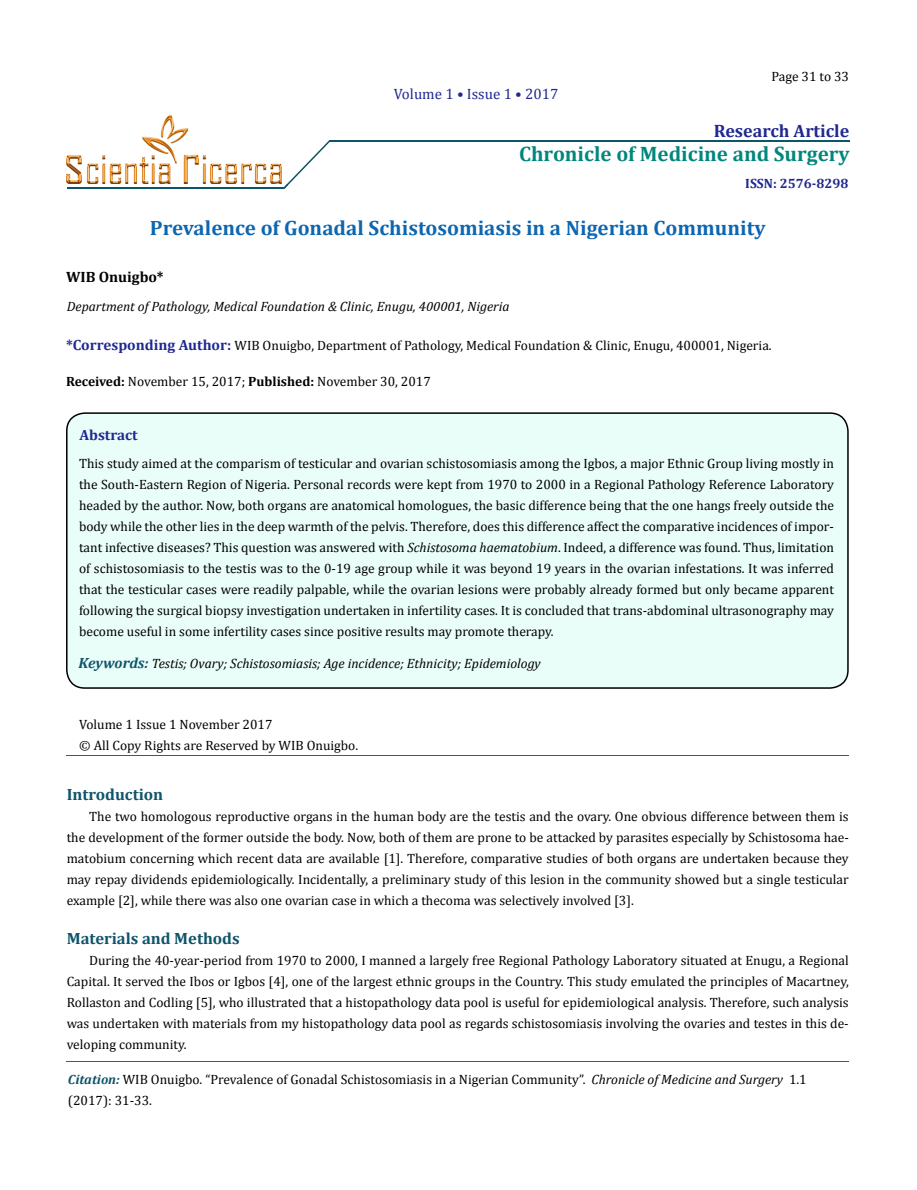
<style>
.page{position:relative;width:917px;height:1190px;background:#fff}
.page>*{position:absolute;margin:0;border:0;box-sizing:border-box;transform-origin:0 0}
.t1{font:700 21px "Cambria";color:#00877d}
.t2{font:700 20.85px "Cambria";color:#0d66b1}
.t3{font:700 18px "Cambria";color:#202891}
.t4{font:700 16.35px "Cambria";color:#0e546a}
.t5{font:15px "Cambria";color:#202891}
.t6{font:700 15px "Cambria";color:#000}
.t7{font:700 14.85px "Cambria";color:#202891}
.t8{font:13.5px/21px "Cambria";color:#000;text-align:justify}
.t9{font:italic 13.5px "Cambria";color:#000}
.t10{font:700 13.5px "Cambria";color:#202891}
.s1{font-weight:700;font-size:14.85px;color:#202891}
.s2{font-weight:700}
.s3{font-style:italic}
.s4{font-weight:700;font-size:14.85px;color:#0e546a}
.s5{font-weight:700;font-style:italic;font-size:13.35px;color:#0e546a}
</style>
<div class="page">
<div style="left:67px;top:413px;width:781px;height:275px;background:#e9fdf9;border-radius:18px"></div>
<div style="left:66px;top:412px;width:782px;height:276px;border:2px solid #000;border-radius:18px"></div>
<hr style="left:329px;top:140px;width:520px;height:2px;background:#0e546a">
<hr style="left:67px;top:187px;width:218px;height:1px;background:#0e546a">
<hr style="left:67px;top:1061px;width:781px;height:1px;background:#0d66b1">
<hr style="left:67px;top:755px;width:781px;height:1px;background:#0d66b1">
<img style="left:67px;top:115px;width:214px;height:68px">
<svg style="left:284px;top:140px;width:46px;height:49px"></svg>
<p class="t5" style="left:394px;top:85px;width:166px">Volume 1 • Issue 1 • 2017</p>
<p class="t8" style="left:771px;top:66px;width:79px">Page 31 to 33</p>
<h3 class="t3" style="left:713px;top:119px;width:137px">Research Article</h3>
<h1 class="t1" style="left:519px;top:141px;width:332px">Chronicle of Medicine and Surgery</h1>
<p class="t10" style="left:745px;top:175px;width:104px">ISSN: 2576-8298</p>
<h2 class="t2" style="left:150px;top:215px;width:617px">Prevalence of Gonadal Schistosomiasis in a Nigerian Community</h2>
<p class="t6" style="left:66px;top:267px;width:99px">WIB Onuigbo*</p>
<p class="t9" style="left:67px;top:298px;width:444px">Department of Pathology, Medical Foundation &amp; Clinic, Enugu, 400001, Nigeria</p>
<p class="t8" style="left:66px;top:335px;width:707px"><span class="s1">*Corresponding Author:</span> WIB Onuigbo, Department of Pathology, Medical Foundation &amp; Clinic, Enugu, 400001, Nigeria.</p>
<p class="t8" style="left:66px;top:371px;width:366px"><span class="s2">Received:</span> November 15, 2017; <span class="s2">Published:</span> November 30, 2017</p>
<p class="t7" style="left:80px;top:426px;width:60px">Abstract</p>
<p class="t8" style="left:79px;top:453px;width:756px">This study aimed at the comparism of testicular and ovarian schistosomiasis among the Igbos, a major Ethnic Group living mostly in the South-Eastern Region of Nigeria. Personal records were kept from 1970 to 2000 in a Regional Pathology Reference Laboratory headed by the author. Now, both organs are anatomical homologues, the basic difference being that the one hangs freely outside the body while the other lies in the deep warmth of the pelvis. Therefore, does this difference affect the comparative incidences of impor&shy;tant infective diseases? This question was answered with <span class="s3">Schistosoma haematobium</span>. Indeed, a difference was found. Thus, limitation of schistosomiasis to the testis was to the 0-19 age group while it was beyond 19 years in the ovarian infestations. It was inferred that the testicular cases were readily palpable, while the ovarian lesions were probably already formed but only became apparent following the surgical biopsy investigation undertaken in infertility cases. It is concluded that trans-abdominal ultrasonography may become useful in some infertility cases since positive results may promote therapy.</p>
<p class="t9" style="left:79px;top:655px;width:463px"><span class="s4">Keywords:</span> Testis; Ovary; Schistosomiasis; Age incidence; Ethnicity; Epidemiology</p>
<p class="t8" style="left:79px;top:713px;width:280px">Volume 1 Issue 1 November 2017<br>© All Copy Rights are Reserved by WIB Onuigbo.</p>
<p class="t4" style="left:67px;top:784px;width:98px">Introduction</p>
<p class="t8" style="left:67px;top:805px;width:783px;text-indent:23px">The two homologous reproductive organs in the human body are the testis and the ovary. One obvious difference between them is the development of the former outside the body. Now, both of them are prone to be attacked by parasites especially by Schistosoma hae&shy;matobium concerning which recent data are available [1]. Therefore, comparative studies of both organs are undertaken because they may repay dividends epidemiologically. Incidentally, a preliminary study of this lesion in the community showed but a single testicular example [2], while there was also one ovarian case in which a thecoma was selectively involved [3].</p>
<p class="t4" style="left:67px;top:928px;width:174px">Materials and Methods</p>
<p class="t8" style="left:67px;top:950px;width:783px;text-indent:23px">During the 40-year-period from 1970 to 2000, I manned a largely free Regional Pathology Laboratory situated at Enugu, a Regional Capital. It served the Ibos or Igbos [4], one of the largest ethnic groups in the Country. This study emulated the principles of Macartney, Rollaston and Codling [5], who illustrated that a histopathology data pool is useful for epidemiological analysis. Therefore, such analysis was undertaken with materials from my histopathology data pool as regards schistosomiasis involving the ovaries and testes in this de&shy;veloping community.</p>
<p class="t8" style="left:68px;top:1068px;width:740px"><span class="s5">Citation:</span> WIB Onuigbo. “Prevalence of Gonadal Schistosomiasis in a Nigerian Community”. <span class="s3">Chronicle of Medicine and Surgery</span> 1.1 (2017): 31-33.</p>
</div>
